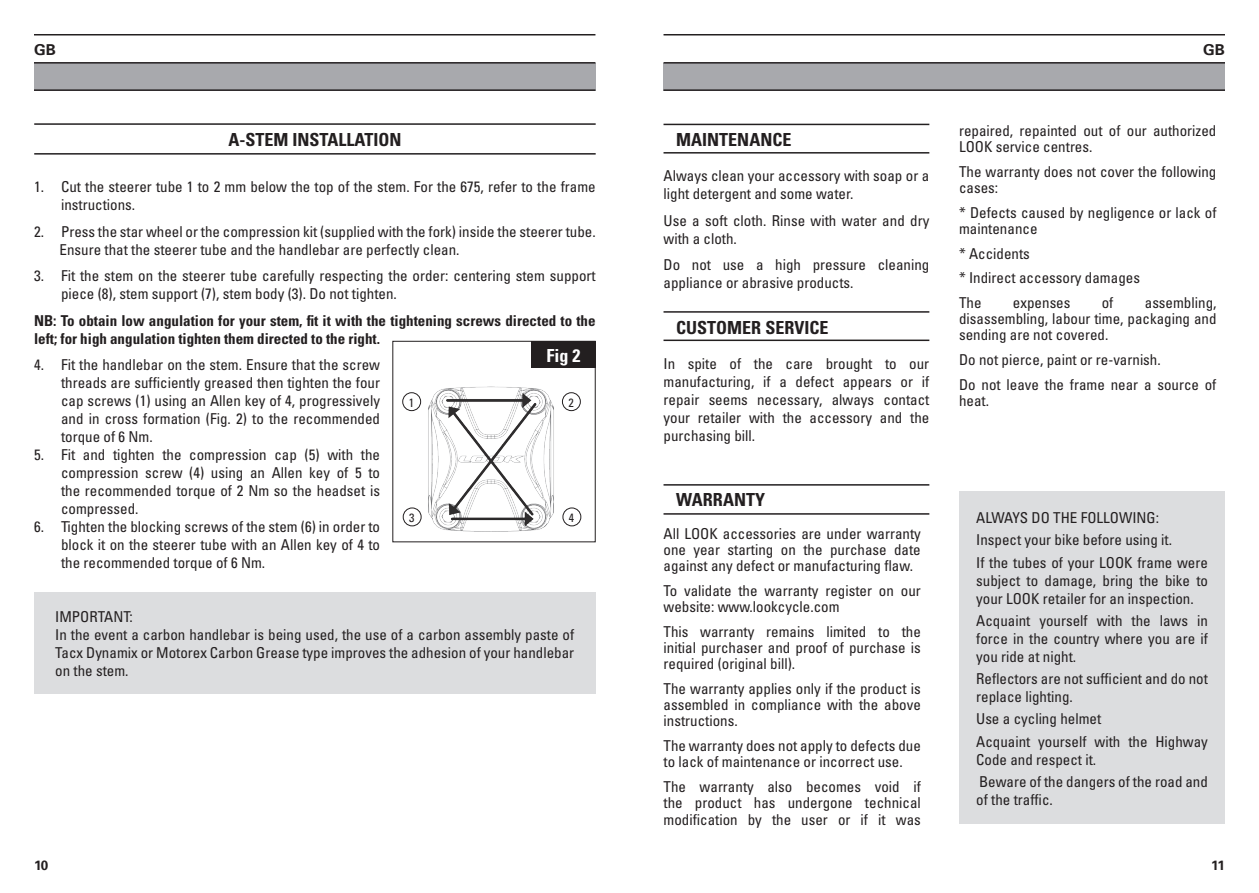
<style>
.page{position:relative;width:1259px;height:893px;background:#fff}
.page>*{position:absolute;margin:0;border:0;box-sizing:border-box;transform-origin:0 0}
.t1{font:700 condensed 18px "Univers";color:#231f20}
.t2{font:700 condensed 18px "Univers";color:#fff}
.t3{font:condensed 15px/18px "Univers";color:#231f20}
.t4{font:700 condensed 15px/18px "Univers";color:#231f20}
.t5{font:700 15px "Univers";color:#231f20}
.t6{font:700 13.5px "Univers";color:#231f20}
.t7{font:condensed 12px "Univers";color:#231f20}
</style>
<div class="page">
<hr style="left:663px;top:34px;width:562px;height:1px;background:#231f20">
<div style="left:663px;top:63px;width:562px;height:27px;background:#a8a9ad"></div>
<hr style="left:663px;top:62px;width:562px;height:2px;background:#231f20">
<hr style="left:663px;top:89px;width:562px;height:2px;background:#231f20">
<hr style="left:34px;top:34px;width:561px;height:1px;background:#231f20">
<div style="left:34px;top:63px;width:561px;height:27px;background:#a8a9ad"></div>
<hr style="left:34px;top:62px;width:561px;height:2px;background:#231f20">
<hr style="left:34px;top:89px;width:561px;height:2px;background:#231f20">
<hr style="left:34px;top:153px;width:561px;height:2px;background:#231f20">
<hr style="left:34px;top:123px;width:561px;height:2px;background:#231f20">
<hr style="left:663px;top:124px;width:266px;height:1px;background:#231f20">
<hr style="left:663px;top:152px;width:266px;height:2px;background:#231f20">
<hr style="left:663px;top:311px;width:266px;height:2px;background:#231f20">
<hr style="left:663px;top:339px;width:266px;height:2px;background:#231f20">
<hr style="left:663px;top:484px;width:266px;height:1px;background:#231f20">
<hr style="left:663px;top:513px;width:266px;height:2px;background:#231f20">
<div style="left:959px;top:492px;width:266px;height:332px;background:#dcdddf"></div>
<div style="left:531px;top:341px;width:64px;height:27px;background:#231f20"></div>
<img style="left:428px;top:386px;width:126px;height:146px">
<div style="left:402px;top:392px;width:19px;height:19px;border:1px solid #231f20;border-radius:50%"></div>
<div style="left:403px;top:507px;width:18px;height:19px;border:1px solid #231f20;border-radius:50%"></div>
<div style="left:562px;top:392px;width:19px;height:19px;border:1px solid #231f20;border-radius:50%"></div>
<div style="left:562px;top:507px;width:19px;height:19px;border:1px solid #231f20;border-radius:50%"></div>
<div style="left:34px;top:592px;width:561px;height:101px;background:#dcdddf"></div>
<p class="t5" style="left:34px;top:40px;width:23px">GB</p>
<p class="t5" style="left:1203px;top:40px;width:23px">GB</p>
<p class="t1" style="left:228px;top:128px;width:174px">A-STEM INSTALLATION</p>
<p class="t1" style="left:676px;top:129px;width:117px">MAINTENANCE</p>
<p class="t3" style="left:663px;top:166px;width:267px">Always clean your accessory with soap or a light detergent and some water.</p>
<p class="t3" style="left:663px;top:211px;width:267px">Use a soft cloth. Rinse with water and dry with a cloth.</p>
<p class="t3" style="left:663px;top:255px;width:267px">Do not use a high pressure cleaning appliance or abrasive products.</p>
<p class="t1" style="left:676px;top:316px;width:12px">customer</p>
<p class="t1" style="left:765px;top:316px;width:65px">SERVICE</p>
<p class="t3" style="left:663px;top:354px;width:267px;text-align:justify">In spite of the care brought to our manufacturing, if a defect appears or if repair seems necessary, always contact your retailer with the accessory and the purchasing bill.</p>
<p class="t3" style="left:61px;top:177px;width:536px;text-indent:-27px">1. Cut the steerer tube 1 to 2 mm below the top of the stem. For the 675, refer to the frame instructions.</p>
<p class="t3" style="left:60px;top:222px;width:537px;text-indent:-26px">2. Press the star wheel or the compression kit (supplied with the fork) inside the steerer tube.<br>Ensure that the steerer tube and the handlebar are perfectly clean.</p>
<p class="t3" style="left:61px;top:266px;width:536px;text-indent:-27px">3. Fit the stem on the steerer tube carefully respecting the order: centering stem support piece (8), stem support (7), stem body (3). Do not tighten.</p>
<p class="t4" style="left:34px;top:311px;width:563px">NB: To obtain low angulation for your stem, fit it with the tightening screws directed to the left; for high angulation tighten them directed to the right.</p>
<p class="t3" style="left:61px;top:355px;width:320px;text-align:justify;text-indent:-27px">4. Fit the handlebar on the stem. Ensure that the screw threads are sufficiently greased then tighten the four cap screws (1) using an Allen key of 4, progressively and in cross formation (Fig. 2) to the recommended torque of 6 Nm.</p>
<p class="t3" style="left:61px;top:445px;width:320px;text-align:justify;text-indent:-27px">5. Fit and tighten the compression cap (5) with the compression screw (4) using an Allen key of 5 to the recommended torque of 2 Nm so the headset is compressed.</p>
<p class="t3" style="left:61px;top:517px;width:320px;text-align:justify;text-indent:-27px">6. Tighten the blocking screws of the stem (6) in order to block it on the steerer tube with an Allen key of 4 to the recommended torque of 6 Nm.</p>
<p class="t2" style="left:546px;top:344px;width:35px">Fig 2</p>
<p class="t7" style="left:568px;top:395px;width:7px">2</p>
<p class="t7" style="left:409px;top:395px;width:7px">1</p>
<p class="t1" style="left:676px;top:488px;width:90px">WARRANTY</p>
<p class="t3" style="left:663px;top:525px;width:259px;line-height:16.2px;text-align:justify">All LOOK accessories are under warranty one year starting on the purchase date against any defect or manufacturing flaw.</p>
<p class="t3" style="left:663px;top:582px;width:259px;line-height:16.2px">To validate the warranty register on our website: www.lookcycle.com</p>
<p class="t3" style="left:663px;top:623px;width:259px;line-height:16.2px;text-align:justify">This warranty remains limited to the initial purchaser and proof of purchase is required (original bill).</p>
<p class="t3" style="left:663px;top:680px;width:259px;line-height:16.2px;text-align:justify">The warranty applies only if the product is assembled in compliance with the above instructions.</p>
<p class="t3" style="left:663px;top:737px;width:259px;line-height:16.2px">The warranty does not apply to defects due to lack of maintenance or incorrect use.</p>
<p class="t3" style="left:663px;top:778px;width:259px;line-height:16.2px;text-align:justify">The warranty also becomes void if the product has undergone technical modification by the user or if it was</p>
<p class="t7" style="left:409px;top:510px;width:7px">3</p>
<p class="t7" style="left:569px;top:510px;width:7px">4</p>
<p class="t3" style="left:55px;top:607px;width:520px">IMPORTANT:<br>In the event a carbon handlebar is being used, the use of a carbon assembly paste of Tacx Dynamix or Motorex Carbon Grease type improves the adhesion of your handlebar on the stem.</p>
<p class="t3" style="left:959px;top:122px;width:259px;line-height:16.2px">repaired, repainted out of our authorized<br>LOOK service centres.</p>
<p class="t3" style="left:959px;top:163px;width:259px;line-height:16.2px">The warranty does not cover the following cases:</p>
<p class="t3" style="left:959px;top:204px;width:259px;line-height:16.2px">* Defects caused by negligence or lack of maintenance</p>
<p class="t3" style="left:959px;top:240px;width:182px;line-height:24.8px">* Accidents<br>* Indirect accessory damages<br>The</p>
<p class="t3" style="left:1013px;top:293px;width:59px">expenses</p>
<p class="t3" style="left:1101px;top:293px;width:13px">of</p>
<p class="t3" style="left:959px;top:294px;width:259px;line-height:16.2px;text-align:justify;text-indent:186px">assembling, disassembling, labour time, packaging and sending are not covered.</p>
<p class="t3" style="left:959px;top:347px;width:259px;line-height:24.8px">Do not pierce, paint or re-varnish.<br>Do not leave the frame near a source of</p>
<p class="t3" style="left:959px;top:391px;width:31px">heat.</p>
<p class="t3" style="left:976px;top:506px;width:233px;line-height:22.2px">ALWAYS DO THE FOLLOWING:<br>Inspect your bike before using it.<br>If the tubes of your LOOK frame were</p>
<p class="t3" style="left:976px;top:571px;width:233px">subject to damage, bring the bike to your LOOK retailer for an inspection.</p>
<p class="t3" style="left:976px;top:611px;width:233px;text-align:justify">Acquaint yourself with the laws in force in the country where you are if you ride at night.</p>
<p class="t3" style="left:976px;top:669px;width:233px">Reflectors are not sufficient and do not replace lighting.</p>
<p class="t3" style="left:976px;top:707px;width:233px;line-height:22.2px">Use a cycling helmet<br>Acquaint yourself with the Highway</p>
<p class="t3" style="left:976px;top:748px;width:233px;line-height:22.2px">Code and respect it.<br>Beware of the dangers of the road and</p>
<p class="t3" style="left:976px;top:790px;width:78px">of the traffic.</p>
<p class="t6" style="left:34px;top:856px;width:16px">10</p>
<p class="t6" style="left:1211px;top:856px;width:15px">11</p>
</div>
